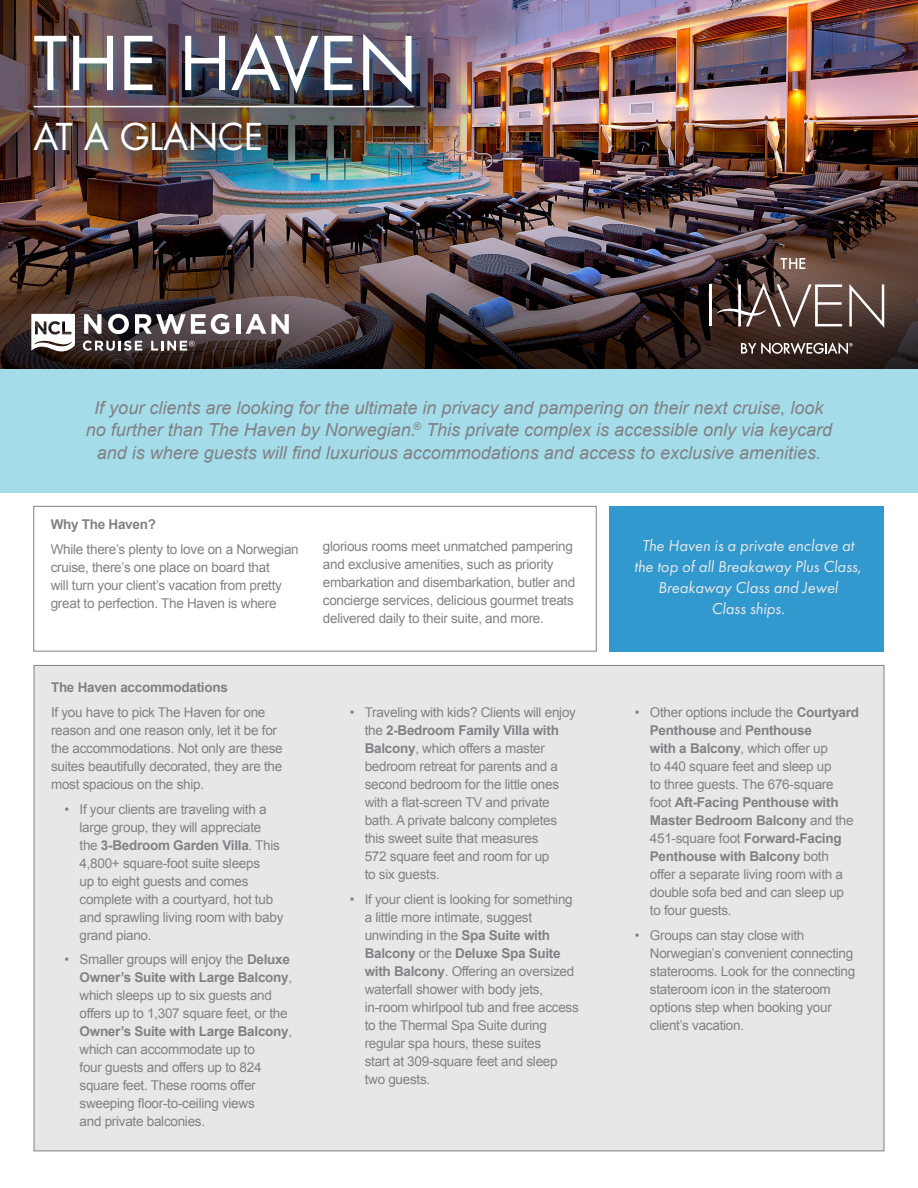
<style>
.page{position:relative;width:918px;height:1188px;background:#fff}
.page>*{position:absolute;margin:0;border:0;box-sizing:border-box;transform-origin:0 0}
.t1{font:72px "Futura";color:#fff}
.t2{font:36px "Futura";color:#fff}
.Sub_Headline{font:italic 18px/22.5px "Arial";color:#808285;text-align:center}
.bullets{font:italic 16.5px/21px "Futura PT";color:#e6e7e9;text-align:center}
.bullets-2{font:13.5px/18px "Arial";letter-spacing:-.02em;color:#808285}
.Sub_Headline-2{font:13.5px/18px "Arial";letter-spacing:-.02em;color:#808285}
.Sub_Headline-3{font:700 13.5px "Arial";letter-spacing:-.02em;color:#808285}
.s1{font-weight:700}
</style>
<div class="page">
<img style="left:0;top:0;width:918px;height:369px">
<div style="left:33px;top:506px;width:564px;height:146px;background:#fff;border:1px solid #808285"></div>
<svg style="left:31px;top:314px;width:44px;height:37px"></svg>
<svg style="left:84px;top:314px;width:18px;height:20px"></svg>
<svg style="left:108px;top:314px;width:21px;height:20px"></svg>
<svg style="left:135px;top:314px;width:94px;height:20px"></svg>
<hr style="left:236px;top:314px;width:4px;height:20px;background:#fff">
<svg style="left:246px;top:314px;width:43px;height:20px"></svg>
<svg style="left:83px;top:341px;width:59px;height:10px"></svg>
<svg style="left:151px;top:341px;width:44px;height:10px"></svg>
<div style="left:0;top:369px;width:918px;height:123px;background:#a5dce9"></div>
<div style="left:31px;top:31px;width:392px;height:131px;background:#1783bd;opacity:.5"></div>
<svg style="left:780px;top:258px;width:25px;height:11px"></svg>
<svg style="left:849px;top:284px;width:35px;height:44px;background:#75645e"></svg>
<hr style="left:709px;top:284px;width:3px;height:42px;background:#fff">
<svg style="left:717px;top:283px;width:125px;height:45px;background:#66544e"></svg>
<svg style="left:741px;top:342px;width:112px;height:13px"></svg>
<div style="left:610px;top:506px;width:274px;height:146px;background:#3199cd"></div>
<div style="left:34px;top:665px;width:850px;height:486px;background:#e6e7e9;border:1px solid #808285"></div>
<p class="t1" style="left:34px;top:14px;width:385px">THE HAVEN</p>
<p class="t2" style="left:34px;top:112px;width:231px">AT A GLANCE</p>
<p class="Sub_Headline" style="left:86px;top:397px;width:748px">If your clients are looking for the ultimate in privacy and pampering on their next cruise, look no further than The Haven by Norwegian.<sup>®</sup> This private complex is accessible only via keycard and is where guests will find luxurious accommodations and access to exclusive amenities.</p>
<p class="Sub_Headline-3" style="left:51px;top:516px;width:107px">Why The Haven?</p>
<p class="Sub_Headline-2" style="left:51px;top:540px;width:250px">While there’s plenty to love on a Norwegian cruise, there’s one place on board that<br>will turn your client’s vacation from pretty great to perfection. The Haven is where</p>
<p class="Sub_Headline-2" style="left:323px;top:538px;width:254px">glorious rooms meet unmatched pampering and exclusive amenities, such as priority embarkation and disembarkation, butler and concierge services, delicious gourmet treats delivered daily to their suite, and more.</p>
<p class="Sub_Headline-3" style="left:51px;top:679px;width:178px">The Haven accommodations</p>
<p class="Sub_Headline-2" style="left:51px;top:703px;width:233px">If you have to pick The Haven for one reason and one reason only, let it be for the accommodations. Not only are these suites beautifully decorated, they are the most spacious on the ship.</p>
<p class="bullets-2" style="left:80px;top:800px;width:205px;text-indent:-15px">• If your clients are traveling with a large group, they will appreciate<br>the <span class="s1">3-Bedroom Garden Villa</span>. This<br>4,800+ square-foot suite sleeps<br>up to eight guests and comes complete with a courtyard, hot tub and sprawling living room with baby grand piano.</p>
<p class="bullets-2" style="left:80px;top:951px;width:214px;text-indent:-15px">• Smaller groups will enjoy the <span class="s1">Deluxe<br>Owner’s Suite with Large Balcony</span>, which sleeps up to six guests and offers up to 1,307 square feet, or the<br><span class="s1">Owner’s Suite with Large Balcony</span>, which can accommodate up to<br>four guests and offers up to 824 square feet. These rooms offer sweeping floor-to-ceiling views<br>and private balconies.</p>
<p class="bullets-2" style="left:365px;top:703px;width:213px;text-indent:-15px">• Traveling with kids? Clients will enjoy the <span class="s1">2-Bedroom Family Villa with<br>Balcony</span>, which offers a master bedroom retreat for parents and a second bedroom for the little ones with a flat-screen TV and private bath. A private balcony completes this sweet suite that measures<br>572 square feet and room for up<br>to six guests.</p>
<p class="bullets-2" style="left:365px;top:890px;width:216px;text-indent:-15px">• If your client is looking for something a little more intimate, suggest unwinding in the <span class="s1">Spa Suite with<br>Balcony</span> or the <span class="s1">Deluxe Spa Suite with Balcony</span>. Offering an oversized waterfall shower with body jets, in-room whirlpool tub and free access to the Thermal Spa Suite during regular spa hours, these suites<br>start at 309-square feet and sleep two guests.</p>
<p class="bullets" style="left:634px;top:535px;width:229px">The Haven is a private enclave at the top of all Breakaway Plus Class,<br>Breakaway Class and Jewel<br>Class ships.</p>
<p class="bullets-2" style="left:650px;top:703px;width:211px;text-indent:-15px">• Other options include the <span class="s1">Courtyard<br>Penthouse</span> and <span class="s1">Penthouse<br>with a Balcony</span>, which offer up<br>to 440 square feet and sleep up<br>to three guests. The 676-square<br>foot <span class="s1">Aft-Facing Penthouse with<br>Master Bedroom Balcony</span> and the<br>451-square foot <span class="s1">Forward-Facing<br>Penthouse with Balcony</span> both<br>offer a separate living room with a double sofa bed and can sleep up<br>to four guests.</p>
<p class="bullets-2" style="left:650px;top:926px;width:207px;text-indent:-15px">• Groups can stay close with<br>Norwegian’s convenient connecting staterooms. Look for the connecting stateroom icon in the stateroom options step when booking your client’s vacation.</p>
</div>
